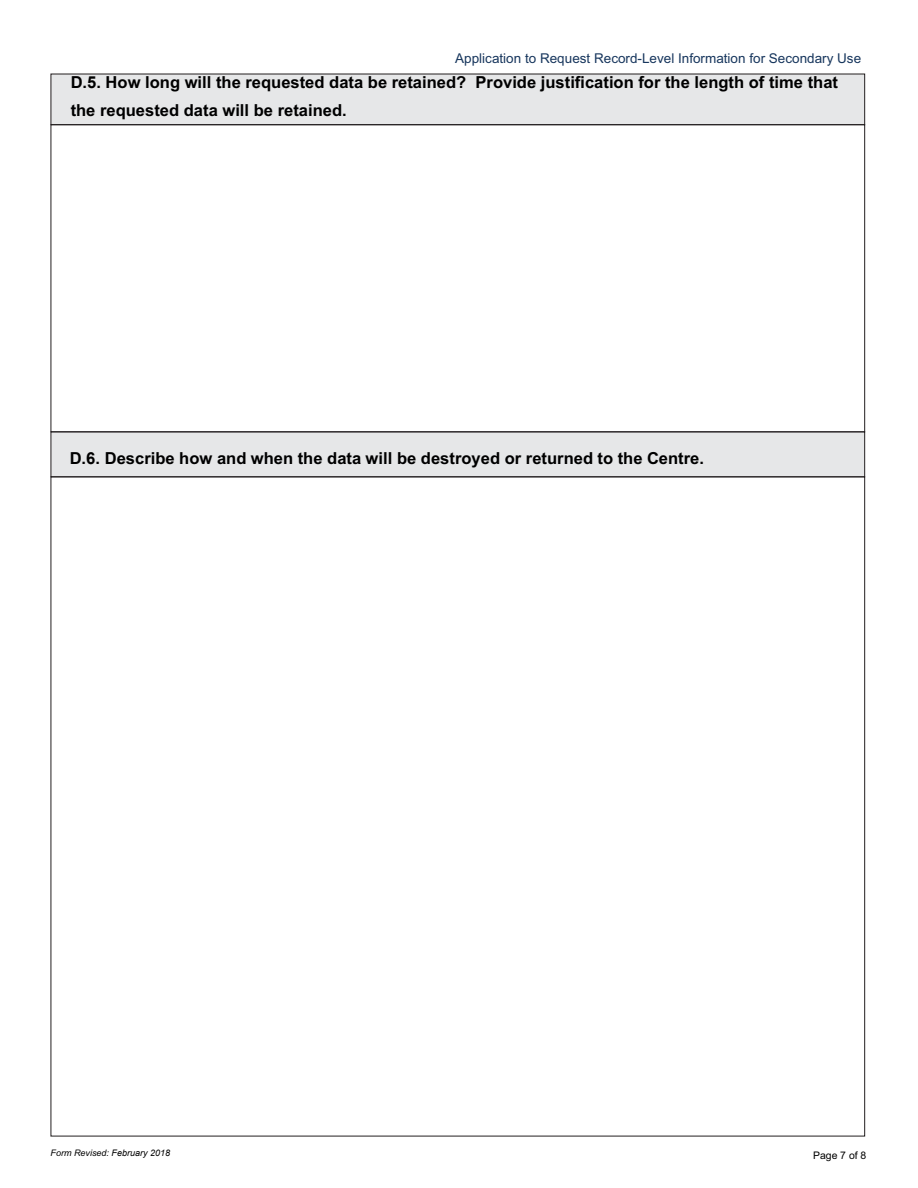
<style>
.page{position:relative;width:918px;height:1188px;background:#fff}
.page>*{position:absolute;margin:0;border:0;box-sizing:border-box;transform-origin:0 0}
.t1{font:700 16.5px/27.6px "Arial";color:#000}
.t2{font:13.5px "Arial";color:#17365d}
.t3{font:10.5px "Arial";color:#000}
.t4{font:italic 9px "Arial";color:#000}
.s1{font-style:inherit}
</style>
<div class="page">
<div style="left:51px;top:431px;width:814px;height:46px;background:#e6e7e8"></div>
<div style="left:51px;top:74px;width:814px;height:51px;background:#e6e7e8"></div>
<p class="t2" style="left:455px;top:53px;width:407px">Application to Request Record-Level Information for Secondary Use</p>
<p class="t1" style="left:71px;top:70px;width:769px">D.<span class="s1">5</span>. How long will the requested data be retained? Provide justification for the length of time that the requested data will be retained.</p>
<p class="t1" style="left:70px;top:446px;width:636px">D.<span class="s1">6</span>. Describe how and when the data will be destroyed or returned to the Centre.</p>
<p class="t4" style="left:51px;top:1150px;width:121px">Form Revised: <span class="s1">February 2018</span></p>
<p class="t3" style="left:813px;top:1152px;width:55px">Page 7 of 8</p>
</div>
